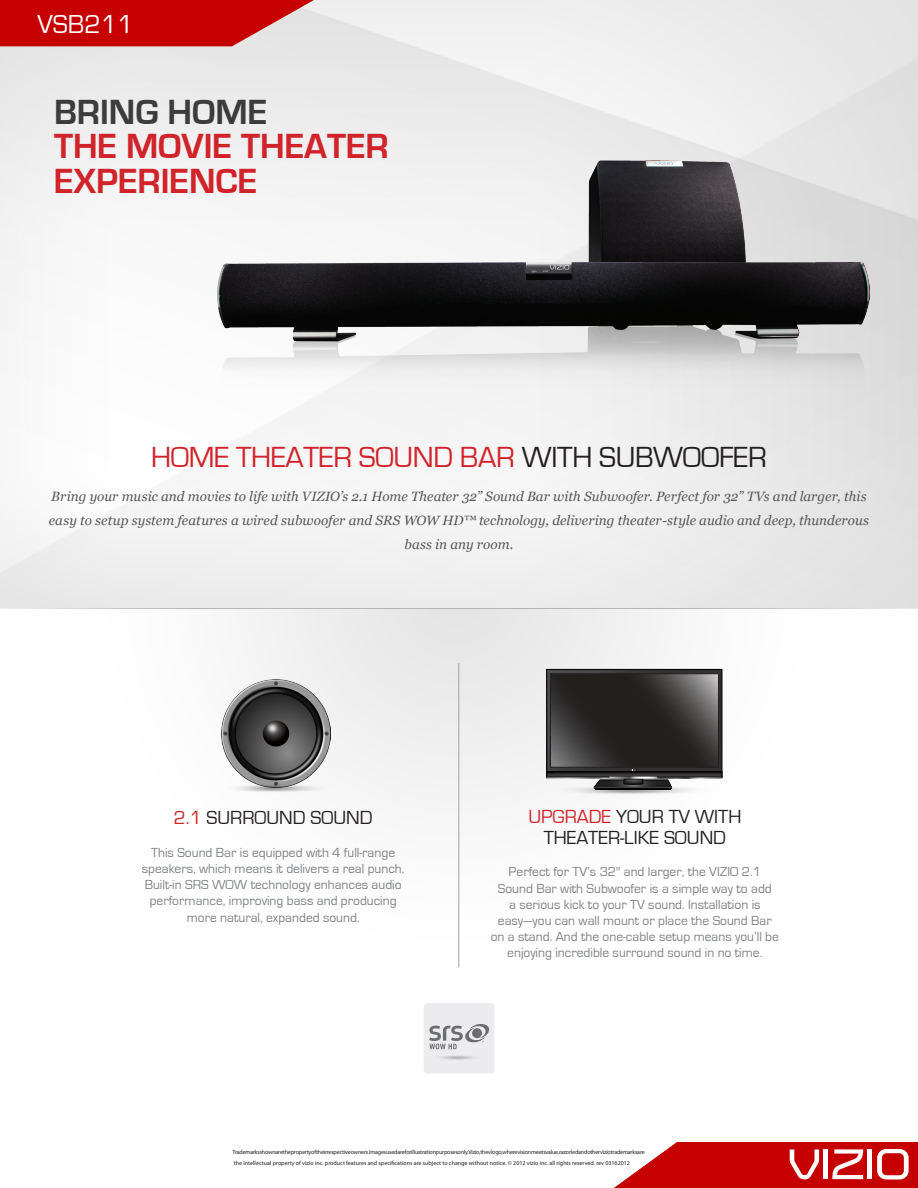
<style>
.page{position:relative;width:918px;height:1188px;background:#fff}
.page>*{position:absolute;margin:0;border:0;box-sizing:border-box;transform-origin:0 0}
.Pg1__Call-Out{font:700 36px/34.5px "Eurostile";color:#d1232a}
.Pg1__Main_Title{font:30px "Eurostile";letter-spacing:-.01em;color:#d1232a}
.Pg1__Product_Number{font:26.85px "Eurostile";color:#fff}
.Pg1__Feature_Title{font:19.5px/21px "Eurostile";color:#231f20;text-align:center}
.Pg1__Feature_Body{font:13.5px/16.2px "Eurostile";color:#7e8083;text-align:center}
.Pg1__Main_Body{font:italic 13.5px/24px "Georgia";letter-spacing:.005em;color:#57585a;text-align:center}
.t1{font:6px/10.5px "Myriad Pro";letter-spacing:-.03em;color:#231f20}
.s1{color:#3c3c3d}
.s2{color:#231f20}
.s3{color:#d1232a}
</style>
<div class="page">
<img style="left:0;top:0;width:918px;height:968px">
<svg style="left:0;top:0;width:349px;height:46px;background:#cd3232"></svg>
<img style="left:222px;top:679px;width:108px;height:109px">
<svg style="left:614px;top:1142px;width:304px;height:46px"></svg>
<img style="left:217px;top:160px;width:653px;height:252px">
<svg style="left:549px;top:671px;width:171px;height:3px"></svg>
<div style="left:547px;top:669px;width:175px;height:103px;border:1px solid #000"></div>
<svg style="left:547px;top:674px;width:175px;height:115px;background:#383536"></svg>
<hr style="left:459px;top:663px;width:1px;height:304px;background:#a1a3a6">
<img style="left:550px;top:779px;width:160px;height:25px">
<img style="left:220px;top:778px;width:109px;height:22px">
<div style="left:424px;top:1003px;width:70px;height:71px;background:#ececee;border-radius:3px"></div>
<img style="left:430px;top:1049px;width:45px;height:11px">
<svg style="left:429px;top:1024px;width:61px;height:25px"></svg>
<p class="Pg1__Product_Number" style="left:38px;top:10px;width:98px">VSB211</p>
<p class="Pg1__Call-Out" style="left:54px;top:95px;width:336px"><span class="s1">BRING HOME<br></span>THE MOVIE THEATER<br>EXPERIENCE</p>
<p class="Pg1__Main_Title" style="left:151px;top:441px;width:617px">HOME THEATER SOUND BAR <span class="s2">WITH SUBWOOFER</span></p>
<p class="Pg1__Main_Body" style="left:49px;top:485px;width:822px">Bring your music and movies to life with VIZIO’s 2.1 Home Theater 32” Sound Bar with Subwoofer. Perfect for 32” TVs and larger, this easy to setup system features a wired subwoofer and SRS WOW HD™ technology, delivering theater-style audio and deep, thunderous bass in any room.</p>
<p class="Pg1__Feature_Title" style="left:174px;top:808px;width:200px"><span class="s3">2.1</span> SURROUND SOUND</p>
<p class="Pg1__Feature_Body" style="left:142px;top:845px;width:264px">This Sound Bar is equipped with 4 full-range speakers, which means it delivers a real punch.<br>Built-in SRS WOW technology enhances audio performance, improving bass and producing more natural, expanded sound.</p>
<p class="Pg1__Feature_Title" style="left:528px;top:806px;width:214px"><span class="s3">UPGRADE</span> YOUR TV WITH<br>THEATER-LIKE SOUND</p>
<p class="Pg1__Feature_Body" style="left:491px;top:864px;width:290px">Perfect for TV’s 32" and larger, the VIZIO 2.1<br>Sound Bar with Subwoofer is a simple way to add<br>a serious kick to your TV sound. Installation is easy—you can wall mount or place the Sound Bar on a stand. And the one-cable setup means you’ll be enjoying incredible surround sound in no time.</p>
<p class="t1" style="left:233px;top:1147px;width:414px">Trademarks shown are the property of their respective owners. Images used are for illustration purposes only. Vizio, the v logo, where vision meets value, razor led and other vizio trademarks are the intellectual property of vizio inc. product features and specifications are subject to change without notice. © 2012 vizio inc. all rights reserved. rev 03162012</p>
</div>
